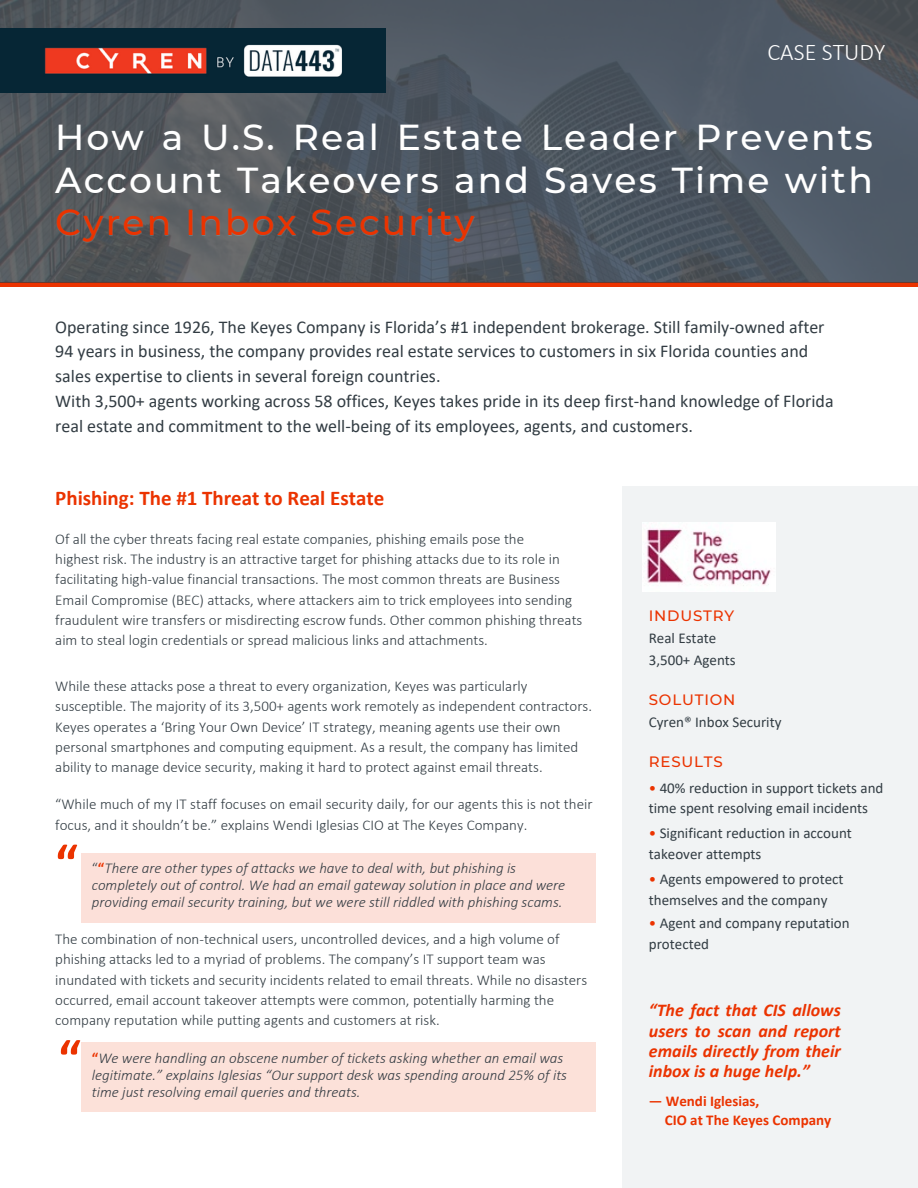
<style>
.page{position:relative;width:918px;height:1188px;background:#fff}
.page>*{position:absolute;margin:0;border:0;box-sizing:border-box;transform-origin:0 0}
.t1{font:700 51.9px "Calibri";color:#eb3300}
.t2{font:500 36px/42.8px "Montserrat";letter-spacing:.06em;color:#fff;text-align:justify}
.t3{font:300 24px "Calibri";color:#fff}
.t4{font:700 21px "Calibri";color:#eb3300}
.t5{font:18px/24.8px "Calibri";color:#323c43}
.t6{font:italic 700 18px/20.2px "Calibri";color:#eb3300;text-align:justify}
.t7{font:300 15px/20.2px "Calibri";color:#323c43}
.t8{font:italic 300 15px/16.8px "Calibri";color:#333b42}
.t9{font:15px/21.3px "Calibri";color:#323c43}
.t10{font:700 15px "Calibri";color:#eb3300}
.t11{font:500 15px "Montserrat";letter-spacing:.055em;color:#eb3300}
.s1{color:#eb3300}
.s2{font-style:normal;color:#323c43}
.s3{font-weight:700;font-style:normal;color:#eb3300}
</style>
<div class="page">
<div style="left:81px;top:853px;width:514px;height:70px;background:#fce0d9"></div>
<div style="left:623px;top:487px;width:295px;height:701px;background:#f1f3f4"></div>
<img style="left:642px;top:522px;width:134px;height:69px">
<div style="left:0;top:282px;width:918px;height:5px;background:#eb3300"></div>
<div style="left:81px;top:1042px;width:514px;height:70px;background:#fce1d9"></div>
<svg style="left:0;top:0;width:918px;height:282px;background:#4f5760"></svg>
<img style="left:0;top:28px;width:386px;height:65px">
<p class="t3" style="left:767px;top:42px;width:119px">CASE STUDY</p>
<p class="t2" style="left:55px;top:116px;width:819px">How a U.S. Real Estate Leader Prevents Account Takeovers and Saves Time with <span class="s1">Cyren Inbox Security</span></p>
<p class="t5" style="left:55px;top:316px;width:771px">Operating since 1926, The Keyes Company is Florida’s #1 independent brokerage. Still family-owned after<br>94 years in business, the company provides real estate services to customers in six Florida counties and sales expertise to clients in several foreign countries.</p>
<p class="t5" style="left:55px;top:390px;width:780px">With 3,500+ agents working across 58 offices, Keyes takes pride in its deep first-hand knowledge of Florida</p>
<p class="t5" style="left:55px;top:415px;width:639px">real estate and commitment to the well-being of its employees, agents, and customers.</p>
<p class="t4" style="left:55px;top:489px;width:331px">Phishing: The #1 Threat to Real Estate</p>
<p class="t7" style="left:55px;top:530px;width:470px">Of all the cyber threats facing real estate companies, phishing emails pose the</p>
<p class="t7" style="left:55px;top:550px;width:529px">highest risk. The industry is an attractive target for phishing attacks due to its role in facilitating high-value financial transactions. The most common threats are Business Email Compromise (BEC) attacks, where attackers aim to trick employees into sending fraudulent wire transfers or misdirecting escrow funds. Other common phishing threats aim to steal login credentials or spread malicious links and attachments.</p>
<p class="t7" style="left:55px;top:677px;width:474px">While these attacks pose a threat to every organization, Keyes was particularly</p>
<p class="t7" style="left:55px;top:697px;width:538px">susceptible. The majority of its 3,500+ agents work remotely as independent contractors.<br>Keyes operates a ‘Bring Your Own Device’ IT strategy, meaning agents use their own personal smartphones and computing equipment. As a result, the company has limited ability to manage device security, making it hard to protect against email threats.</p>
<p class="t7" style="left:55px;top:795px;width:539px">“While much of my IT staff focuses on email security daily, for our agents this is not their focus, and it shouldn’t be.” explains Wendi Iglesias CIO at The Keyes Company.</p>
<p class="t8" style="left:92px;top:861px;width:475px"><span class="s2">“</span><span class="s3">“</span>There are other types of attacks we have to deal with, but phishing is completely out of control. We had an email gateway solution in place and were providing email security training, but we were still riddled with phishing scams.</p>
<p class="t1" style="left:55px;top:841px;width:24px">“</p>
<p class="t7" style="left:55px;top:930px;width:506px">The combination of non-technical users, uncontrolled devices, and a high volume of</p>
<p class="t7" style="left:55px;top:950px;width:492px">phishing attacks led to a myriad of problems. The company’s IT support team was</p>
<p class="t7" style="left:55px;top:971px;width:533px">inundated with tickets and security incidents related to email threats. While no disasters</p>
<p class="t7" style="left:55px;top:991px;width:500px">occurred, email account takeover attempts were common, potentially harming the</p>
<p class="t7" style="left:55px;top:1011px;width:386px">company reputation while putting agents and customers at risk.</p>
<p class="t1" style="left:58px;top:1037px;width:24px">“</p>
<p class="t8" style="left:92px;top:1051px;width:477px"><span class="s3">“</span>We were handling an obscene number of tickets asking whether an email was legitimate.” explains Iglesias “Our support desk was spending around 25% of its</p>
<p class="t8" style="left:92px;top:1085px;width:270px">time just resolving email queries and threats.</p>
<p class="t11" style="left:649px;top:606px;width:87px">INDUSTRY</p>
<p class="t9" style="left:649px;top:629px;width:88px">Real Estate<br>3,500+ Agents</p>
<p class="t11" style="left:649px;top:691px;width:88px">SOLUTION</p>
<p class="t9" style="left:649px;top:713px;width:134px">Cyren® Inbox Security</p>
<p class="t11" style="left:649px;top:753px;width:75px">RESULTS</p>
<p class="t9" style="left:649px;top:779px;width:236px;line-height:20.2px"><span class="s1">•</span> 40% reduction in support tickets and time spent resolving email incidents</p>
<p class="t9" style="left:649px;top:823px;width:205px"><span class="s1">•</span> Significant reduction in account</p>
<p class="t9" style="left:649px;top:845px;width:114px">takeover attempts</p>
<p class="t9" style="left:649px;top:869px;width:196px"><span class="s1">•</span> Agents empowered to protect</p>
<p class="t9" style="left:649px;top:891px;width:180px">themselves and the company</p>
<p class="t9" style="left:649px;top:913px;width:202px"><span class="s1">•</span> Agent and company reputation</p>
<p class="t9" style="left:649px;top:935px;width:62px">protected</p>
<p class="t6" style="left:649px;top:1002px;width:193px">“The fact that CIS allows users to scan and report emails directly from their inbox is a huge help.”</p>
<p class="t10" style="left:649px;top:1094px;width:112px">— Wendi Iglesias,</p>
<p class="t10" style="left:665px;top:1113px;width:168px">CIO at The Keyes Company</p>
</div>
